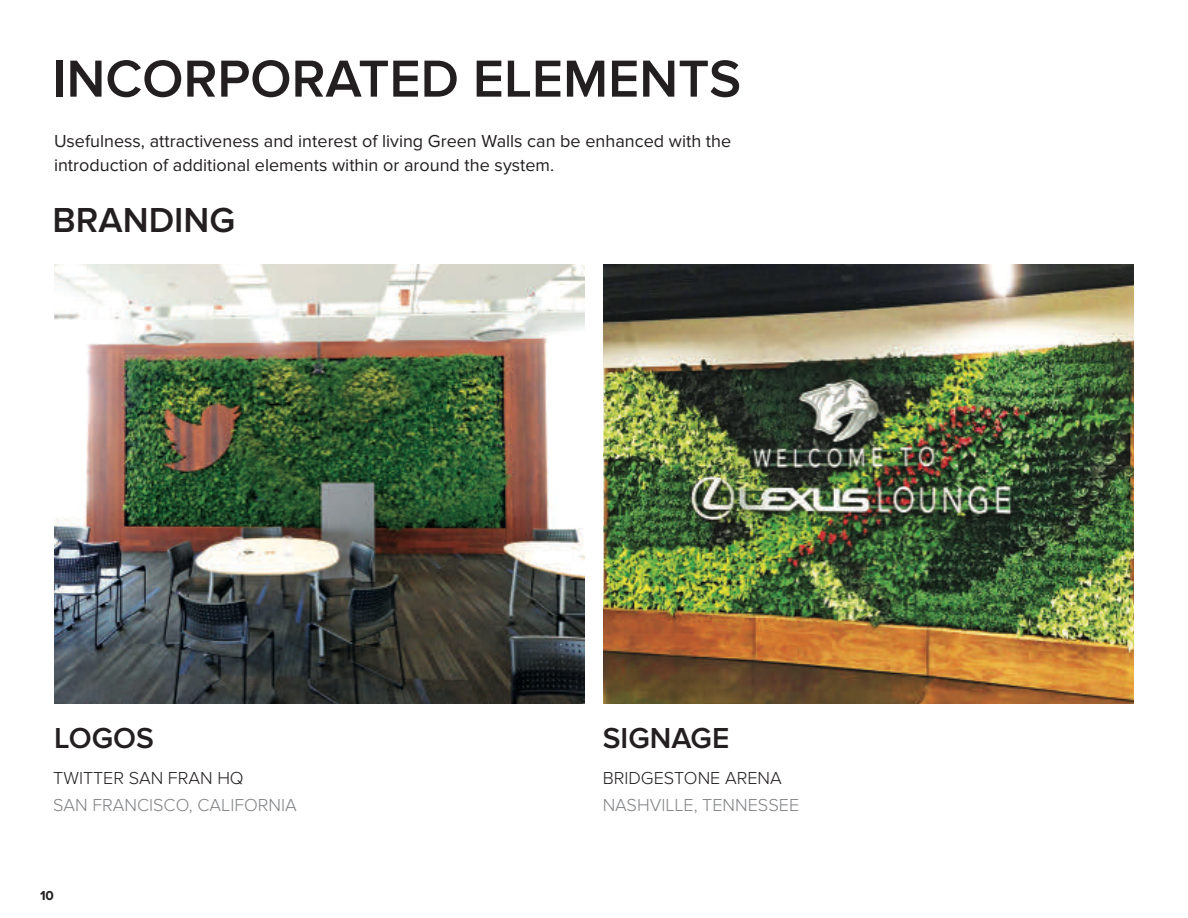
<style>
.page{position:relative;width:1188px;height:918px;background:#fff}
.page>*{position:absolute;margin:0;border:0;box-sizing:border-box;transform-origin:0 0}
.t1{font:600 54px "Proxima Nova";color:#231f20}
.t2{font:600 36px "Proxima Nova";color:#231f20}
.t3{font:600 30px "Proxima Nova";color:#231f20}
.t4{font:18px/24px "Proxima Nova";color:#231f20}
.t5{font:300 18px "Proxima Nova";color:#808285}
.t6{font:300 18px "Proxima Nova";color:#231f20}
.t7{font:700 13.5px "Proxima Nova";color:#231f20}
</style>
<div class="page">
<img style="left:54px;top:264px;width:530px;height:440px">
<img style="left:603px;top:264px;width:531px;height:440px">
<h1 class="t1" style="left:52px;top:48px;width:690px">INCORPORATED ELEMENTS</h1>
<p class="t4" style="left:54px;top:129px;width:679px">Usefulness, attractiveness and interest of living Green Walls can be enhanced with the introduction of additional elements within or around the system.</p>
<h2 class="t2" style="left:53px;top:200px;width:184px">BRANDING</h2>
<h3 class="t3" style="left:54px;top:720px;width:101px">LOGOS</h3>
<p class="t6" style="left:53px;top:768px;width:192px">TWITTER SAN FRAN HQ</p>
<p class="t5" style="left:53px;top:795px;width:245px">SAN FRANCISCO, CALIFORNIA</p>
<p class="t7" style="left:40px;top:887px;width:15px">10</p>
<h3 class="t3" style="left:603px;top:720px;width:128px">SIGNAGE</h3>
<p class="t6" style="left:603px;top:768px;width:181px">BRIDGESTONE ARENA</p>
<p class="t5" style="left:603px;top:795px;width:198px">NASHVILLE, TENNESSEE</p>
</div>
